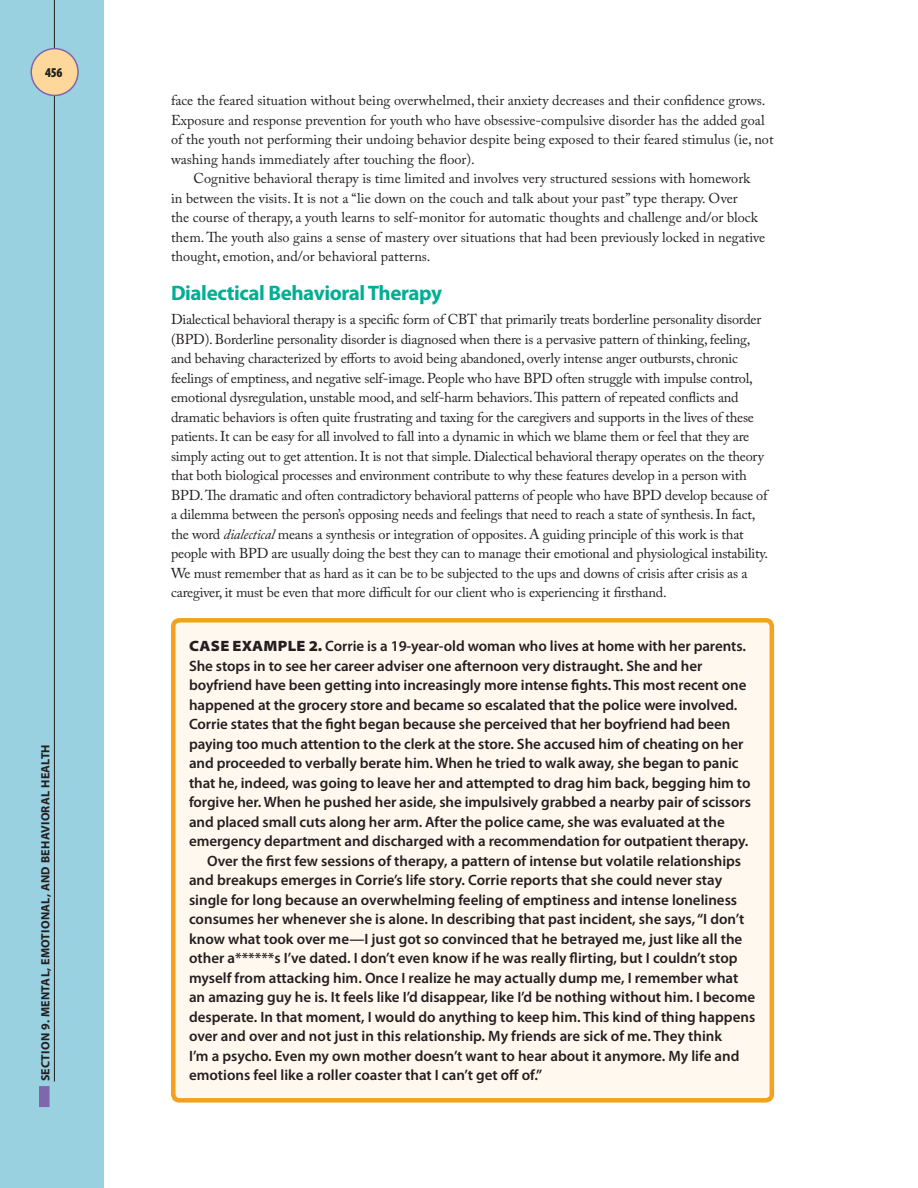
<style>
.page{position:relative;width:918px;height:1188px;background:#fff}
.page>*{position:absolute;margin:0;border:0;box-sizing:border-box;transform-origin:0 0}
.t1{font:700 21px "Myriad Pro";letter-spacing:-.02em;color:#00ae95}
.t2{font:600 15px "Myriad Pro";letter-spacing:-.005em;color:#231f20}
.t3{font:14.25px/19.5px "Adobe Caslon Pro";letter-spacing:-.015em;color:#231f20}
.t4{font:900 condensed 13.5px "Myriad Pro";color:#231f20}
.t5{font:700 12px "Myriad Pro";letter-spacing:.02em;color:#231f20}
.s1{font-style:italic}
.s2{font-weight:900;font-stretch:semi-expanded}
</style>
<div class="page">
<div style="left:0;top:0;width:104px;height:1188px;background:#99d1e1"></div>
<div style="left:39px;top:1086px;width:11px;height:21px;background:#7f66ad"></div>
<hr style="left:54px;top:0;width:1px;height:1082px;background:#231f20">
<div style="left:31px;top:49px;width:47px;height:46px;background:#fed79a;border-radius:50%"></div>
<div style="left:30px;top:48px;width:49px;height:48px;border:2px solid #7f66ad;border-radius:50%"></div>
<div style="left:173px;top:620px;width:599px;height:480px;background:#fef8ee;border-radius:6px"></div>
<div style="left:171px;top:618px;width:603px;height:485px;border:4px solid #f4a11d;border-radius:6px"></div>
<p class="t4" style="left:45px;top:65px;width:19px">456</p>
<p class="t5" style="left:39px;top:1081px;width:339px;rotate:-90deg">SECTION 9. MENTAL, EMOTIONAL, AND BEHAVIORAL HEALTH</p>
<p class="t3" style="left:171px;top:90px;width:596px">face the feared situation without being overwhelmed, their anxiety decreases and their confidence grows.</p>
<p class="t3" style="left:171px;top:110px;width:595px">Exposure and response prevention for youth who have obsessive-compulsive disorder has the added goal</p>
<p class="t3" style="left:171px;top:129px;width:604px">of the youth not performing their undoing behavior despite being exposed to their feared stimulus (ie, not</p>
<p class="t3" style="left:171px;top:149px;width:305px">washing hands immediately after touching the floor).</p>
<p class="t3" style="left:194px;top:168px;width:558px">Cognitive behavioral therapy is time limited and involves very structured sessions with homework</p>
<p class="t3" style="left:171px;top:188px;width:568px">in between the visits. It is not a “lie down on the couch and talk about your past” type therapy. Over</p>
<p class="t3" style="left:171px;top:207px;width:588px">the course of therapy, a youth learns to self-monitor for automatic thoughts and challenge and/or block</p>
<p class="t3" style="left:171px;top:227px;width:596px">them. The youth also gains a sense of mastery over situations that had been previously locked in negative</p>
<p class="t3" style="left:171px;top:246px;width:261px">thought, emotion, and/or behavioral patterns.</p>
<h1 class="t1" style="left:171px;top:281px;width:273px">Dialectical Behavioral Therapy</h1>
<p class="t3" style="left:171px;top:309px;width:598px">Dialectical behavioral therapy is a specific form of CBT that primarily treats borderline personality disorder (BPD). Borderline personality disorder is diagnosed when there is a pervasive pattern of thinking, feeling, and behaving characterized by efforts to avoid being abandoned, overly intense anger outbursts, chronic feelings of emptiness, and negative self-image. People who have BPD often struggle with impulse control, emotional dysregulation, unstable mood, and self-harm behaviors. This pattern of repeated conflicts and dramatic behaviors is often quite frustrating and taxing for the caregivers and supports in the lives of these patients. It can be easy for all involved to fall into a dynamic in which we blame them or feel that they are simply acting out to get attention. It is not that simple. Dialectical behavioral therapy operates on the theory that both biological processes and environment contribute to why these features develop in a person with BPD. The dramatic and often contradictory behavioral patterns of people who have BPD develop because of a dilemma between the person’s opposing needs and feelings that need to reach a state of synthesis. In fact, the word <span class="s1">dialectical</span> means a synthesis or integration of opposites. A guiding principle of this work is that people with BPD are usually doing the best they can to manage their emotional and physiological instability.<br>We must remember that as hard as it can be to be subjected to the ups and downs of crisis after crisis as a caregiver, it must be even that more difficult for our client who is experiencing it firsthand.</p>
<p class="t2" style="left:189px;top:638px;width:558px"><span class="s2">CASE EXAMPLE 2.</span> Corrie is a 19-year-old woman who lives at home with her parents.</p>
<p class="t2" style="left:189px;top:657px;width:515px">She stops in to see her career adviser one afternoon very distraught. She and her</p>
<p class="t2" style="left:189px;top:677px;width:559px">boyfriend have been getting into increasingly more intense fights. This most recent one</p>
<p class="t2" style="left:189px;top:696px;width:550px">happened at the grocery store and became so escalated that the police were involved.</p>
<p class="t2" style="left:189px;top:716px;width:543px">Corrie states that the fight began because she perceived that her boyfriend had been</p>
<p class="t2" style="left:189px;top:735px;width:556px">paying too much attention to the clerk at the store. She accused him of cheating on her</p>
<p class="t2" style="left:189px;top:755px;width:551px">and proceeded to verbally berate him. When he tried to walk away, she began to panic</p>
<p class="t2" style="left:189px;top:774px;width:563px">that he, indeed, was going to leave her and attempted to drag him back, begging him to</p>
<p class="t2" style="left:189px;top:794px;width:564px">forgive her. When he pushed her aside, she impulsively grabbed a nearby pair of scissors</p>
<p class="t2" style="left:189px;top:813px;width:537px">and placed small cuts along her arm. After the police came, she was evaluated at the</p>
<p class="t2" style="left:189px;top:833px;width:561px">emergency department and discharged with a recommendation for outpatient therapy.</p>
<p class="t2" style="left:207px;top:852px;width:536px">Over the first few sessions of therapy, a pattern of intense but volatile relationships</p>
<p class="t2" style="left:189px;top:872px;width:535px">and breakups emerges in Corrie’s life story. Corrie reports that she could never stay</p>
<p class="t2" style="left:189px;top:891px;width:550px">single for long because an overwhelming feeling of emptiness and intense loneliness</p>
<p class="t2" style="left:189px;top:911px;width:557px">consumes her whenever she is alone. In describing that past incident, she says, “I don’t</p>
<p class="t2" style="left:189px;top:930px;width:555px">know what took over me—I just got so convinced that he betrayed me, just like all the</p>
<p class="t2" style="left:189px;top:950px;width:550px">other a******s I’ve dated. I don’t even know if he was really flirting, but I couldn’t stop</p>
<p class="t2" style="left:189px;top:969px;width:551px">myself from attacking him. Once I realize he may actually dump me, I remember what</p>
<p class="t2" style="left:189px;top:989px;width:568px">an amazing guy he is. It feels like I’d disappear, like I’d be nothing without him. I become</p>
<p class="t2" style="left:189px;top:1008px;width:568px">desperate. In that moment, I would do anything to keep him. This kind of thing happens</p>
<p class="t2" style="left:189px;top:1028px;width:535px">over and over and not just in this relationship. My friends are sick of me. They think</p>
<p class="t2" style="left:189px;top:1047px;width:552px">I’m a psycho. Even my own mother doesn’t want to hear about it anymore. My life and</p>
<p class="t2" style="left:189px;top:1067px;width:355px">emotions feel like a roller coaster that I can’t get off of.”</p>
</div>
